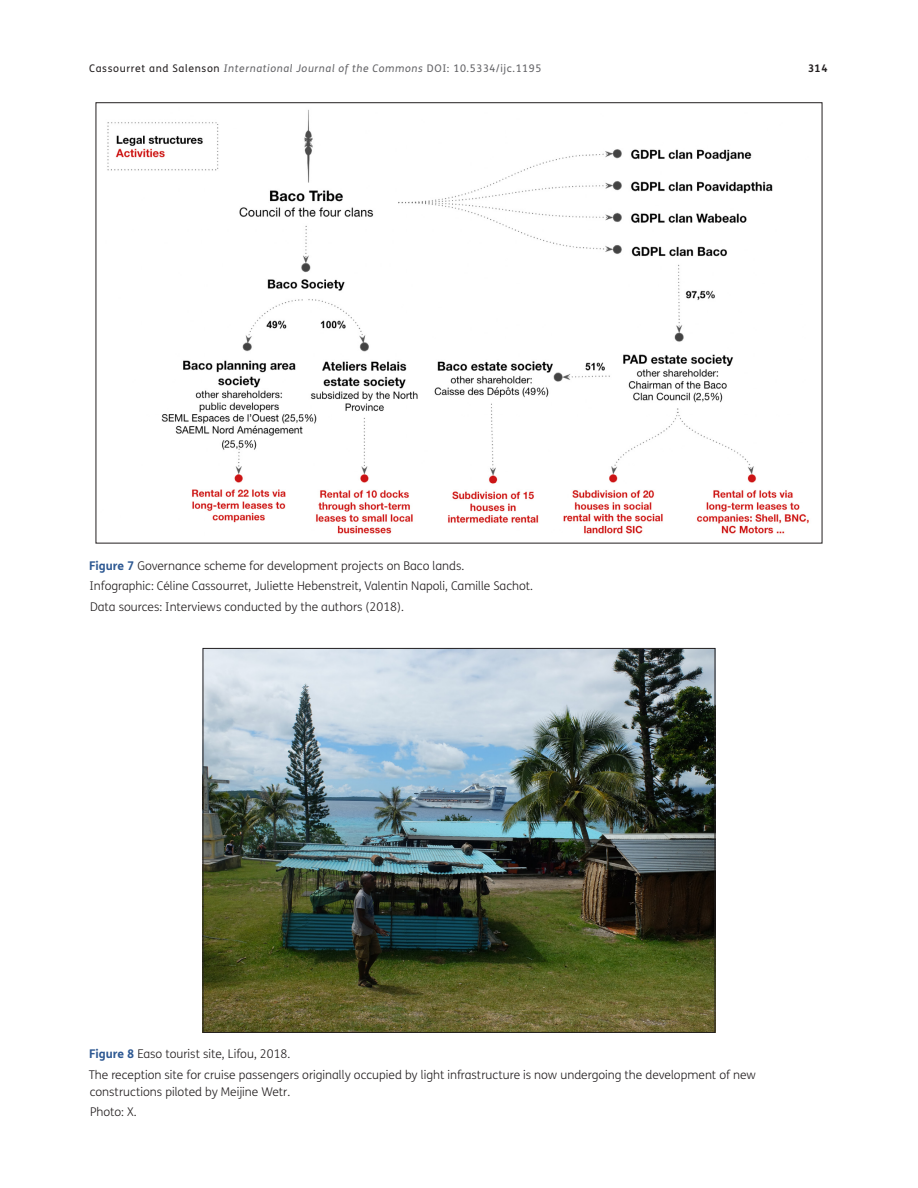
<style>
.page{position:relative;width:918px;height:1188px;background:#fff}
.page>*{position:absolute;margin:0;border:0;box-sizing:border-box;transform-origin:0 0}
.Figure_copy_Note{font:300 12px/16.5px "FS Me";color:#231f20}
.Figure_copy{font:300 12px "FS Me";color:#231f20}
.t1{font:italic 10.5px "FS Me";letter-spacing:.06em;color:#636366}
.t2{font:700 10.5px "FS Me";color:#231f20}
.s1{font-style:normal;color:#231f20}
.s2{font-style:normal}
.s3{font-weight:700;color:#2d5892}
</style>
<div class="page">
<img style="left:107px;top:109px;width:702px;height:425px">
<img style="left:205px;top:650px;width:508px;height:381px">
<p class="t1" style="left:89px;top:62px;width:454px"><span class="s1">Cassourret and Salenson</span> International Journal of the Commons <span class="s2">DOI: 10.5334/ijc.1195</span></p>
<p class="t2" style="left:808px;top:61px;width:21px">314</p>
<p class="Figure_copy" style="left:89px;top:558px;width:377px"><span class="s3">Figure 7</span> Governance scheme for development projects on Baco lands.</p>
<p class="Figure_copy_Note" style="left:89px;top:578px;width:445px">Infographic: Céline Cassourret, Juliette Hebenstreit, Valentin Napoli, Camille Sachot.</p>
<p class="Figure_copy_Note" style="left:90px;top:599px;width:315px">Data sources: Interviews conducted by the authors (2018).</p>
<p class="Figure_copy" style="left:89px;top:1047px;width:203px"><span class="s3">Figure 8</span> Easo tourist site, Lifou, 2018.</p>
<p class="Figure_copy_Note" style="left:89px;top:1067px;width:669px">The reception site for cruise passengers originally occupied by light infrastructure is now undergoing the development of new constructions piloted by Meijine Wetr.</p>
<p class="Figure_copy_Note" style="left:90px;top:1104px;width:48px">Photo: X.</p>
</div>
